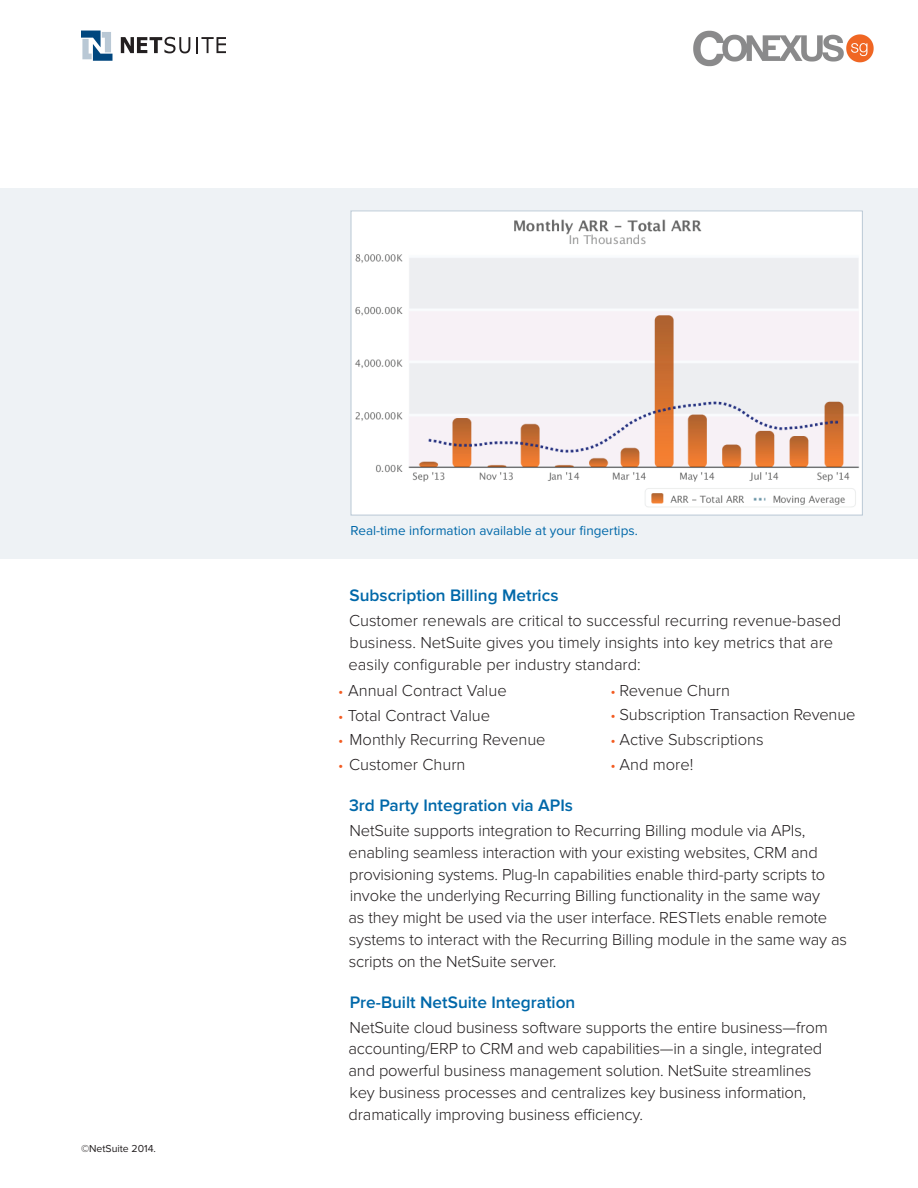
<style>
.page{position:relative;width:918px;height:1188px;background:#fff}
.page>*{position:absolute;margin:0;border:0;box-sizing:border-box;transform-origin:0 0}
.t1{font:600 17.25px "Proxima Nova";color:#0068a9}
.t2{font:300 16.5px/21.8px "Proxima Nova";letter-spacing:-.01em;color:#231f20}
.t3{font:13.5px "Proxima Nova";color:#0068a9}
.t4{font:10.5px "Proxima Nova";color:#231f20}
.s1{font-size:15px;color:#f25b21}
</style>
<div class="page">
<svg style="left:81px;top:31px;width:31px;height:30px"></svg>
<svg style="left:121px;top:37px;width:69px;height:16px"></svg>
<svg style="left:196px;top:37px;width:30px;height:16px"></svg>
<div style="left:0;top:188px;width:918px;height:371px;background:#eef2f5"></div>
<img style="left:353px;top:213px;width:508px;height:300px">
<div style="left:351px;top:211px;width:512px;height:304px;border:1px solid #b9c8d5"></div>
<img style="left:693px;top:30px;width:181px;height:37px">
<p class="t4" style="left:81px;top:1143px;width:77px">©NetSuite 2014.</p>
<p class="t3" style="left:351px;top:523px;width:289px">Real-time information available at your fingertips.</p>
<p class="t1" style="left:350px;top:586px;width:211px">Subscription Billing Metrics</p>
<p class="t2" style="left:349px;top:610px;width:494px">Customer renewals are critical to successful recurring revenue-based business. NetSuite gives you timely insights into key metrics that are easily configurable per industry standard:</p>
<p class="t2" style="left:338px;top:680px;width:170px"><span class="s1">•</span> Annual Contract Value</p>
<p class="t2" style="left:338px;top:704px;width:154px"><span class="s1">•</span> Total Contract Value</p>
<p class="t2" style="left:338px;top:729px;width:209px"><span class="s1">•</span> Monthly Recurring Revenue</p>
<p class="t2" style="left:338px;top:754px;width:129px"><span class="s1">•</span> Customer Churn</p>
<p class="t1" style="left:349px;top:796px;width:225px">3rd Party Integration via APIs</p>
<p class="t2" style="left:349px;top:820px;width:500px">NetSuite supports integration to Recurring Billing module via APIs, enabling seamless interaction with your existing websites, CRM and provisioning systems. Plug-In capabilities enable third-party scripts to invoke the underlying Recurring Billing functionality in the same way<br>as they might be used via the user interface. RESTlets enable remote systems to interact with the Recurring Billing module in the same way as scripts on the NetSuite server.</p>
<p class="t1" style="left:350px;top:992px;width:227px">Pre-Built NetSuite Integration</p>
<p class="t2" style="left:349px;top:1016px;width:481px">NetSuite cloud business software supports the entire business—from accounting/ERP to CRM and web capabilities—in a single, integrated and powerful business management solution. NetSuite streamlines key business processes and centralizes key business information, dramatically improving business efficiency.</p>
<p class="t2" style="left:611px;top:679px;width:121px"><span class="s1">•</span> Revenue Churn</p>
<p class="t2" style="left:611px;top:704px;width:246px"><span class="s1">•</span> Subscription Transaction Revenue</p>
<p class="t2" style="left:611px;top:729px;width:155px"><span class="s1">•</span> Active Subscriptions</p>
<p class="t2" style="left:611px;top:754px;width:84px"><span class="s1">•</span> And more!</p>
</div>
